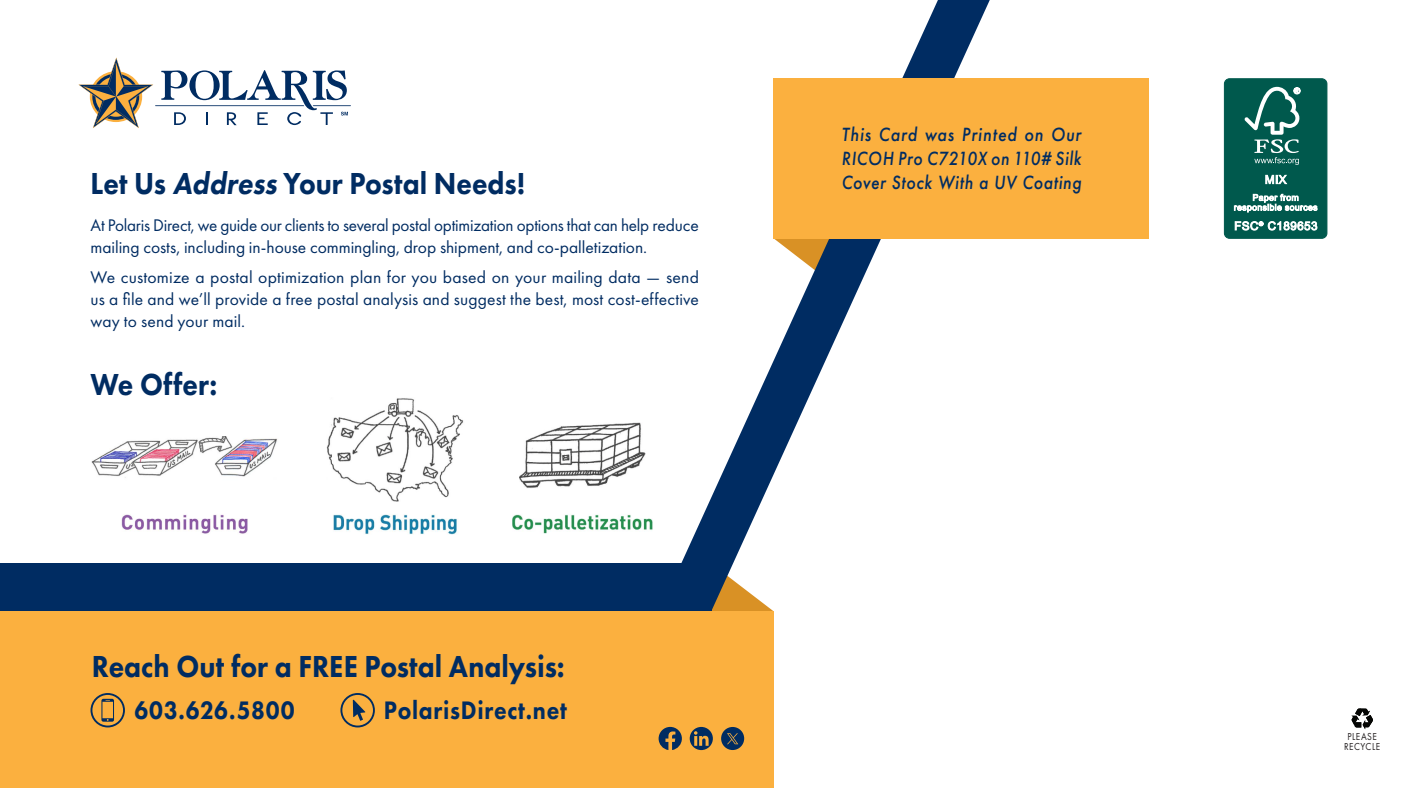
<style>
.page{position:relative;width:1418px;height:788px;background:#fff}
.page>*{position:absolute;margin:0;border:0;box-sizing:border-box;transform-origin:0 0}
.t1{font:800 31.5px "Futura PT";color:#002c62;scale:.9 1}
.t2{font:800 26.25px "Futura PT";letter-spacing:.03em;color:#002c62;scale:.88 1}
.t3{font:italic 500 19.78px/24.3px "Futura PT";letter-spacing:.035em;color:#002c62;text-align:justify;scale:.9 1}
.t4{font:17.5px/21.9px "Futura PT";letter-spacing:-.005em;color:#002c62}
.t5{font:10.5px/10.5px "Futura PT";letter-spacing:.055em;color:#231f20;scale:.88 1}
</style>
<div class="page">
<svg style="left:681px;top:0;width:308px;height:660px"></svg>
<div style="left:0;top:611px;width:773px;height:177px;background:#fbb03f"></div>
<div style="left:0;top:563px;width:711px;height:48px;background:#002c62"></div>
<svg style="left:658px;top:726px;width:24px;height:24px"></svg>
<svg style="left:689px;top:726px;width:24px;height:24px"></svg>
<svg style="left:694px;top:731px;width:14px;height:14px"></svg>
<div style="left:721px;top:727px;width:23px;height:23px;background:#002c62;border-radius:50%"></div>
<svg style="left:727px;top:733px;width:11px;height:11px"></svg>
<svg style="left:340px;top:693px;width:35px;height:34px"></svg>
<svg style="left:90px;top:693px;width:35px;height:34px"></svg>
<div style="left:773px;top:78px;width:376px;height:160px;background:#fbb03f"></div>
<div style="left:1224px;top:79px;width:102px;height:159px;background:#00594d;border-radius:5px"></div>
<div style="left:1223px;top:78px;width:104px;height:160px;border:1px solid #00594d;border-radius:5px"></div>
<svg style="left:1244px;top:87px;width:56px;height:78px"></svg>
<svg style="left:1265px;top:174px;width:22px;height:11px"></svg>
<svg style="left:1234px;top:194px;width:83px;height:18px"></svg>
<svg style="left:1234px;top:221px;width:83px;height:9px"></svg>
<svg style="left:1351px;top:708px;width:22px;height:21px"></svg>
<svg style="left:78px;top:57px;width:273px;height:71px"></svg>
<img style="left:91px;top:436px;width:186px;height:42px">
<img style="left:121px;top:514px;width:127px;height:20px">
<img style="left:327px;top:398px;width:137px;height:103px">
<img style="left:333px;top:514px;width:124px;height:21px">
<img style="left:519px;top:422px;width:127px;height:66px">
<img style="left:512px;top:514px;width:141px;height:19px">
<h1 class="t1" style="left:90px;top:163px;width:484px">Let Us Address Your Postal Needs!</h1>
<p class="t4" style="left:90px;top:214px;width:610px">At Polaris Direct, we guide our clients to several postal optimization options that can help reduce mailing costs, including in-house commingling, drop shipment, and co-palletization.</p>
<p class="t4" style="left:90px;top:266px;width:610px;text-align:justify">We customize a postal optimization plan for you based on your mailing data — send us a file and we’ll provide a free postal analysis and suggest the best, most cost-effective way to send your mail.</p>
<h1 class="t1" style="left:90px;top:365px;width:142px">We Offer:</h1>
<h1 class="t1" style="left:92px;top:647px;width:527px">Reach Out for a FREE Postal Analysis:</h1>
<h2 class="t2" style="left:134px;top:693px;width:184px">603.626.5800</h2>
<h2 class="t2" style="left:384px;top:693px;width:210px">PolarisDirect.net</h2>
<p class="t3" style="left:841px;top:122px;width:268px">This Card was Printed on Our RICOH Pro C7210X on 110# Silk Cover Stock With a UV Coating</p>
<p class="t5" style="left:1344px;top:730px;width:42px">PLEASE<br>RECYCLE</p>
</div>
